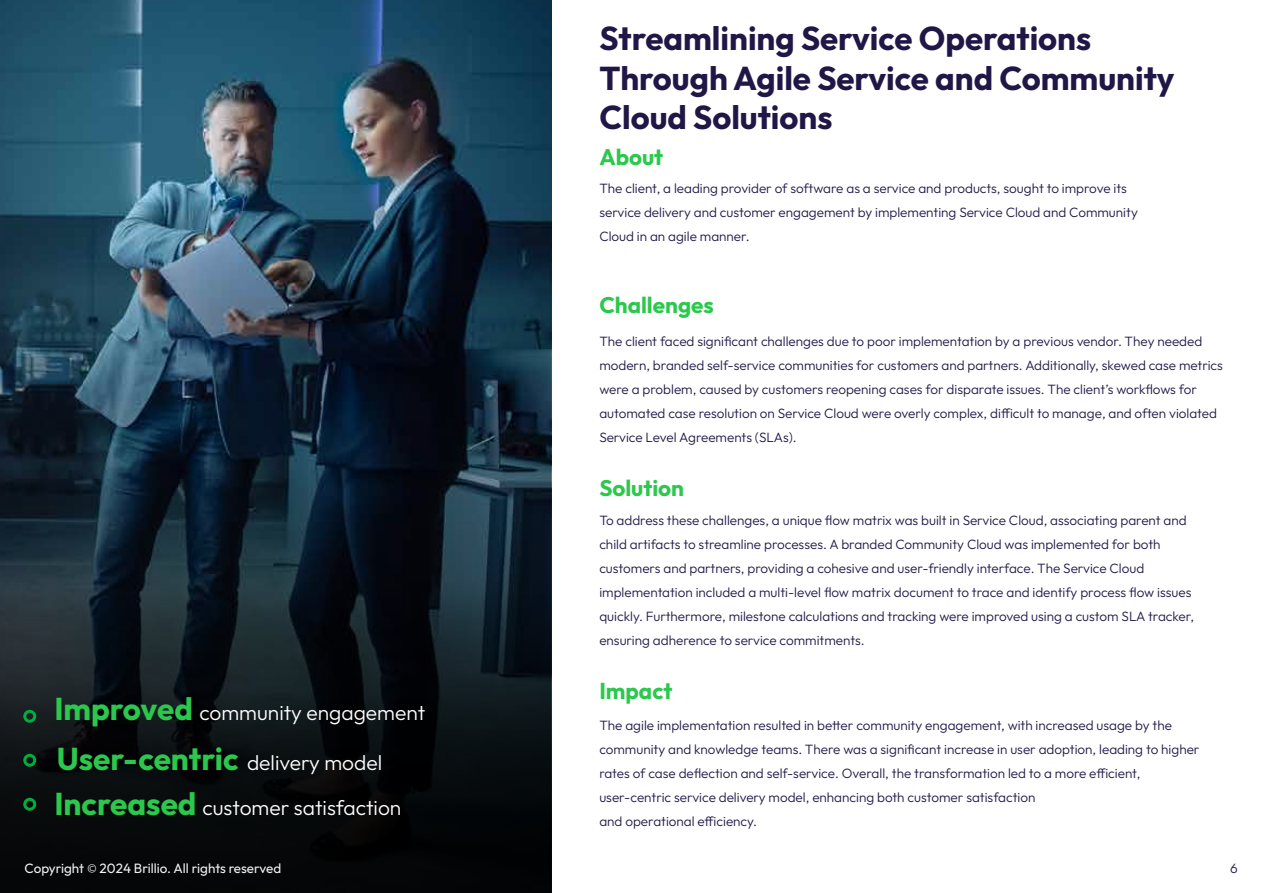
<style>
.page{position:relative;width:1263px;height:893px;background:#fff}
.page>*{position:absolute;margin:0;border:0;box-sizing:border-box;transform-origin:0 0}
.t1{font:700 33px/39.6px "Outfit";color:#211747}
.t2{font:700 22.95px "Outfit";color:#2cc84d}
.t3{font:700 22.5px "Outfit";color:#2cc84d}
.t4{font:300 21px "Outfit";color:#fff}
.t5{font:300 13.5px/24px "Outfit";color:#211747}
.t6{font:13.5px "Outfit";color:#f1f2f2}
.s1{font-weight:700;font-size:31.5px;color:#2cc84d}
.s2{font-family:"Myriad Pro"}
</style>
<div class="page">
<img style="left:0;top:0;width:552px;height:580px">
<svg style="left:0;top:196px;width:550px;height:697px;background:#13222d"></svg>
<div style="left:23px;top:710px;width:13px;height:13px;border:3px solid #00ad3f;border-radius:50%"></div>
<div style="left:23px;top:754px;width:13px;height:13px;border:3px solid #00ad3f;border-radius:50%"></div>
<div style="left:23px;top:798px;width:13px;height:13px;border:3px solid #00ad3f;border-radius:50%"></div>
<h1 class="t1" style="left:599px;top:21px;width:577px">Streamlining Service Operations<br>Through Agile Service and Community<br>Cloud Solutions</h1>
<h3 class="t4" style="left:54px;top:703px;width:372px"><span class="s1">Improved</span> community engagement</h3>
<h3 class="t4" style="left:57px;top:753px;width:327px"><span class="s1">User-centric</span> delivery model</h3>
<h3 class="t4" style="left:54px;top:799px;width:348px"><span class="s1">Increased</span> customer satisfaction</h3>
<h3 class="t3" style="left:599px;top:147px;width:65px">About</h3>
<p class="t5" style="left:599px;top:177px;width:540px">The client, a leading provider of software as a service and products, sought to improve its service delivery and customer engagement by implementing Service Cloud and Community<br>Cloud in an agile manner.</p>
<h3 class="t3" style="left:599px;top:295px;width:116px">Challenges</h3>
<p class="t5" style="left:599px;top:330px;width:625px">The client faced significant challenges due to poor implementation by a previous vendor. They needed modern, branded self-service communities for customers and partners. Additionally, skewed case metrics were a problem, caused by customers reopening cases for disparate issues. The client’s workflows for automated case resolution on Service Cloud were overly complex, difficult to manage, and often violated Service Level Agreements (SLAs).</p>
<h3 class="t3" style="left:599px;top:478px;width:86px">Solution</h3>
<p class="t5" style="left:599px;top:509px;width:596px">To address these challenges, a unique flow matrix was built in Service Cloud, associating parent and child artifacts to streamline processes. A branded Community Cloud was implemented for both customers and partners, providing a cohesive and user-friendly interface. The Service Cloud implementation included a multi-level flow matrix document to trace and identify process flow issues quickly. Furthermore, milestone calculations and tracking were improved using a custom SLA tracker, ensuring adherence to service commitments.</p>
<h2 class="t2" style="left:599px;top:681px;width:74px">Impact</h2>
<p class="t5" style="left:599px;top:714px;width:602px">The agile implementation resulted in better community engagement, with increased usage by the community and knowledge teams. There was a significant increase in user adoption, leading to higher rates of case deflection and self-service. Overall, the transformation led to a more efficient, user-centric service delivery model, enhancing both customer satisfaction<br>and operational efficiency.</p>
<p class="t6" style="left:25px;top:862px;width:258px">Copyright <span class="s2">©</span> 2024 Brillio. All rights reserved</p>
<p class="t5" style="left:1230px;top:857px;width:9px">6</p>
</div>
